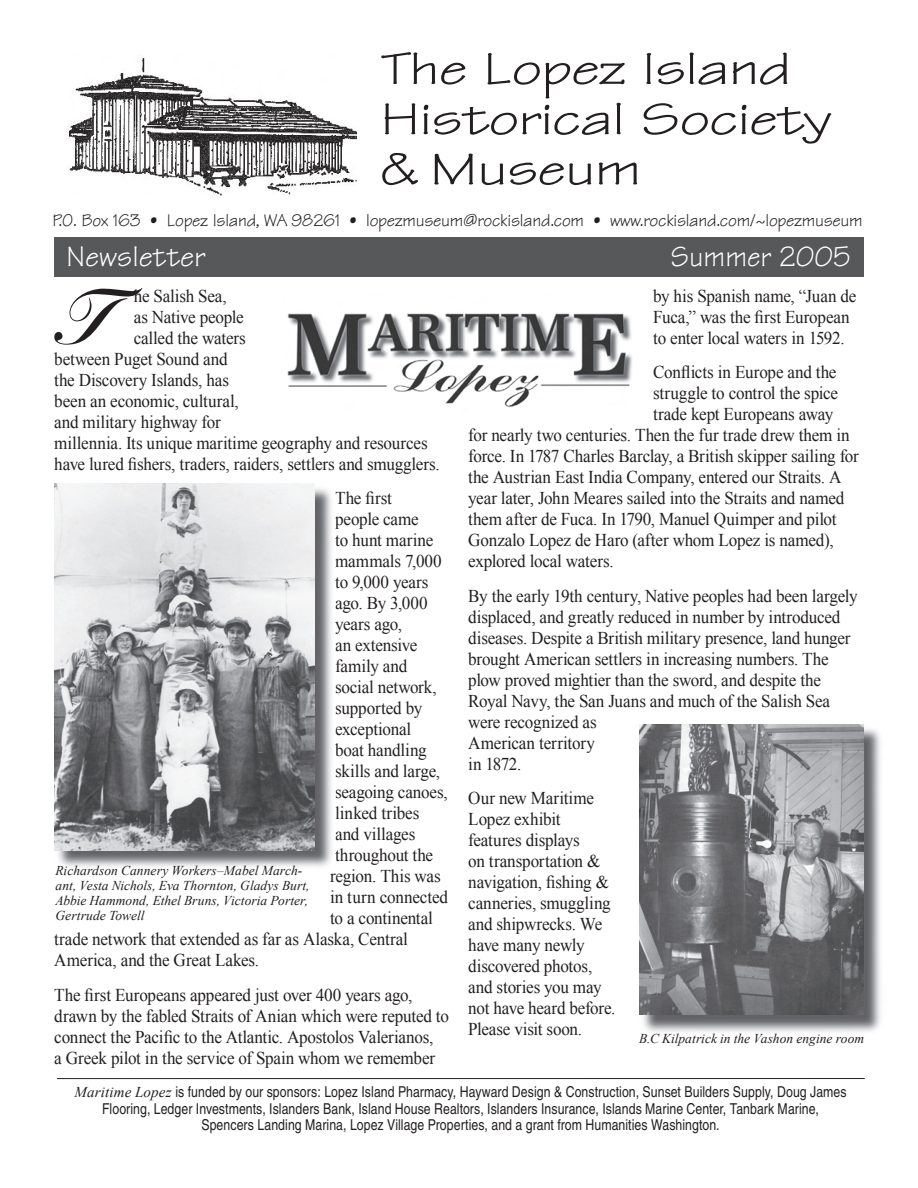
<style>
.page{position:relative;width:918px;height:1188px;background:#fff}
.page>*{position:absolute;margin:0;border:0;box-sizing:border-box;transform-origin:0 0}
.t1{font:900 75.75px "Kuenstler Script";color:#231f20;scale:.95 1}
.t2{font:47.55px/50.2px "Tekton";letter-spacing:-.02em;color:#231f20;scale:1.36 1}
.t3{font:30px "Tekton";color:#fff;scale:1.05 1}
.t4{font:30px "Tekton";color:#fff}
.t5{font:18px/21px "Times New Roman";letter-spacing:-.01em;color:#231f20;scale:.95 1}
.t6{font:18px "Tekton";letter-spacing:-.015em;color:#231f20}
.t7{font:condensed 15px/16.5px "Helvetica";letter-spacing:.005em;color:#231f20;text-align:center}
.t8{font:italic 13.5px/15px "Times New Roman";color:#231f20}
.s1{font-family:"Times New Roman";font-style:italic;font-stretch:normal}
</style>
<div class="page">
<img style="left:69px;top:58px;width:287px;height:138px">
<div style="left:54px;top:237px;width:810px;height:39px;background:#57585a"></div>
<img style="left:55px;top:488px;width:277px;height:379px">
<svg style="left:330px;top:849px;width:6px;height:18px"></svg>
<img style="left:54px;top:484px;width:261px;height:366px">
<img style="left:287px;top:313px;width:346px;height:94px">
<img style="left:643px;top:728px;width:238px;height:304px">
<img style="left:639px;top:724px;width:225px;height:291px">
<hr style="left:57px;top:1078px;width:808px;height:1px;background:#231f20">
<h2 class="t2" style="left:380px;top:44px;width:334px">The Lopez Island<br>Historical Society &amp; Museum</h2>
<p class="t6" style="left:52px;top:209px;width:812px">P.O. Box 163 • Lopez Island, WA 98261 • lopezmuseum@rockisland.com • www.rockisland.com/~lopezmuseum</p>
<h3 class="t3" style="left:66px;top:238px;width:134px">Newsletter</h3>
<h3 class="t4" style="left:670px;top:238px;width:182px">Summer 2005</h3>
<h1 class="t1" style="left:54px;top:269px;width:94px">T</h1>
<p class="t5" style="left:134px;top:285px;width:99px">he Salish Sea,</p>
<p class="t5" style="left:134px;top:306px;width:117px">as Native people</p>
<p class="t5" style="left:134px;top:327px;width:119px">called the waters</p>
<p class="t5" style="left:54px;top:348px;width:184px">between Puget Sound and</p>
<p class="t5" style="left:54px;top:369px;width:185px">the Discovery Islands, has</p>
<p class="t5" style="left:54px;top:390px;width:196px">been an economic, cultural,</p>
<p class="t5" style="left:54px;top:411px;width:177px">and military highway for</p>
<p class="t5" style="left:54px;top:432px;width:395px">millennia. Its unique maritime geography and resources</p>
<p class="t5" style="left:54px;top:453px;width:407px">have lured fishers, traders, raiders, settlers and smugglers.</p>
<p class="t5" style="left:335px;top:487px;width:61px">The first</p>
<p class="t5" style="left:335px;top:508px;width:90px">people came</p>
<p class="t5" style="left:335px;top:529px;width:105px">to hunt marine</p>
<p class="t5" style="left:335px;top:550px;width:114px">mammals 7,000</p>
<p class="t5" style="left:335px;top:571px;width:100px">to 9,000 years</p>
<p class="t5" style="left:335px;top:592px;width:99px">ago. By 3,000</p>
<p class="t5" style="left:335px;top:613px;width:72px">years ago,</p>
<p class="t5" style="left:335px;top:634px;width:88px">an extensive</p>
<p class="t5" style="left:335px;top:655px;width:78px">family and</p>
<p class="t5" style="left:335px;top:676px;width:108px">social network,</p>
<p class="t5" style="left:335px;top:697px;width:93px">supported by</p>
<p class="t5" style="left:335px;top:718px;width:82px">exceptional</p>
<p class="t5" style="left:335px;top:739px;width:98px">boat handling</p>
<p class="t5" style="left:335px;top:760px;width:112px">skills and large,</p>
<p class="t5" style="left:335px;top:781px;width:120px">seagoing canoes,</p>
<p class="t5" style="left:335px;top:802px;width:90px">linked tribes</p>
<p class="t5" style="left:335px;top:823px;width:86px">and villages</p>
<p class="t5" style="left:335px;top:844px;width:105px">throughout the</p>
<p class="t5" style="left:330px;top:865px;width:118px">region. This was</p>
<p class="t5" style="left:330px;top:886px;width:126px">in turn connected</p>
<p class="t5" style="left:330px;top:907px;width:110px">to a continental</p>
<p class="t5" style="left:54px;top:928px;width:374px">trade network that extended as far as Alaska, Central</p>
<p class="t5" style="left:54px;top:949px;width:217px">America, and the Great Lakes.</p>
<p class="t5" style="left:54px;top:984px;width:417px">The first Europeans appeared just over 400 years ago, drawn by the fabled Straits of Anian which were reputed to connect the Pacific to the Atlantic. Apostolos Valerianos,<br>a Greek pilot in the service of Spain whom we remember</p>
<p class="t8" style="left:56px;top:862px;width:256px">Richardson Cannery Workers–Mabel March&shy;ant, Vesta Nichols, Eva Thornton, Gladys Burt, Abbie Hammond, Ethel Bruns, Victoria Porter, Gertrude Towell</p>
<p class="t5" style="left:653px;top:285px;width:216px">by his Spanish name, “Juan de<br>Fuca,” was the first European to enter local waters in 1592.</p>
<p class="t5" style="left:653px;top:361px;width:195px">Conflicts in Europe and the</p>
<p class="t5" style="left:653px;top:382px;width:196px">struggle to control the spice</p>
<p class="t5" style="left:653px;top:403px;width:191px">trade kept Europeans away</p>
<p class="t5" style="left:468px;top:424px;width:403px">for nearly two centuries. Then the fur trade drew them in</p>
<p class="t5" style="left:468px;top:445px;width:413px">force. In 1787 Charles Barclay, a British skipper sailing for</p>
<p class="t5" style="left:468px;top:466px;width:394px">the Austrian East India Company, entered our Straits. A</p>
<p class="t5" style="left:468px;top:487px;width:397px">year later, John Meares sailed into the Straits and named</p>
<p class="t5" style="left:468px;top:508px;width:389px">them after de Fuca. In 1790, Manuel Quimper and pilot</p>
<p class="t5" style="left:468px;top:529px;width:386px">Gonzalo Lopez de Haro (after whom Lopez is named),</p>
<p class="t5" style="left:468px;top:550px;width:155px">explored local waters.</p>
<p class="t5" style="left:468px;top:585px;width:411px">By the early 19th century, Native peoples had been largely displaced, and greatly reduced in number by introduced diseases. Despite a British military presence, land hunger brought American settlers in increasing numbers. The plow proved mightier than the sword, and despite the Royal Navy, the San Juans and much of the Salish Sea were recognized as<br>American territory<br>in 1872.</p>
<p class="t5" style="left:468px;top:787px;width:156px">Our new Maritime<br>Lopez exhibit features displays<br>on transportation &amp; navigation, fishing &amp; canneries, smuggling and shipwrecks. We have many newly discovered photos, and stories you may not have heard before.<br>Please visit soon.</p>
<p class="t8" style="left:639px;top:1030px;width:227px">B.C Kilpatrick in the Vashon engine room</p>
<p class="t7" style="left:74px;top:1084px;width:774px"><span class="s1">Maritime Lopez</span> is funded by our sponsors: Lopez Island Pharmacy, Hayward Design &amp; Construction, Sunset Builders Supply, Doug James<br>Flooring, Ledger Investments, Islanders Bank, Island House Realtors, Islanders Insurance, Islands Marine Center, Tanbark Marine,<br>Spencers Landing Marina, Lopez Village Properties, and a grant from Humanities Washington.</p>
</div>
